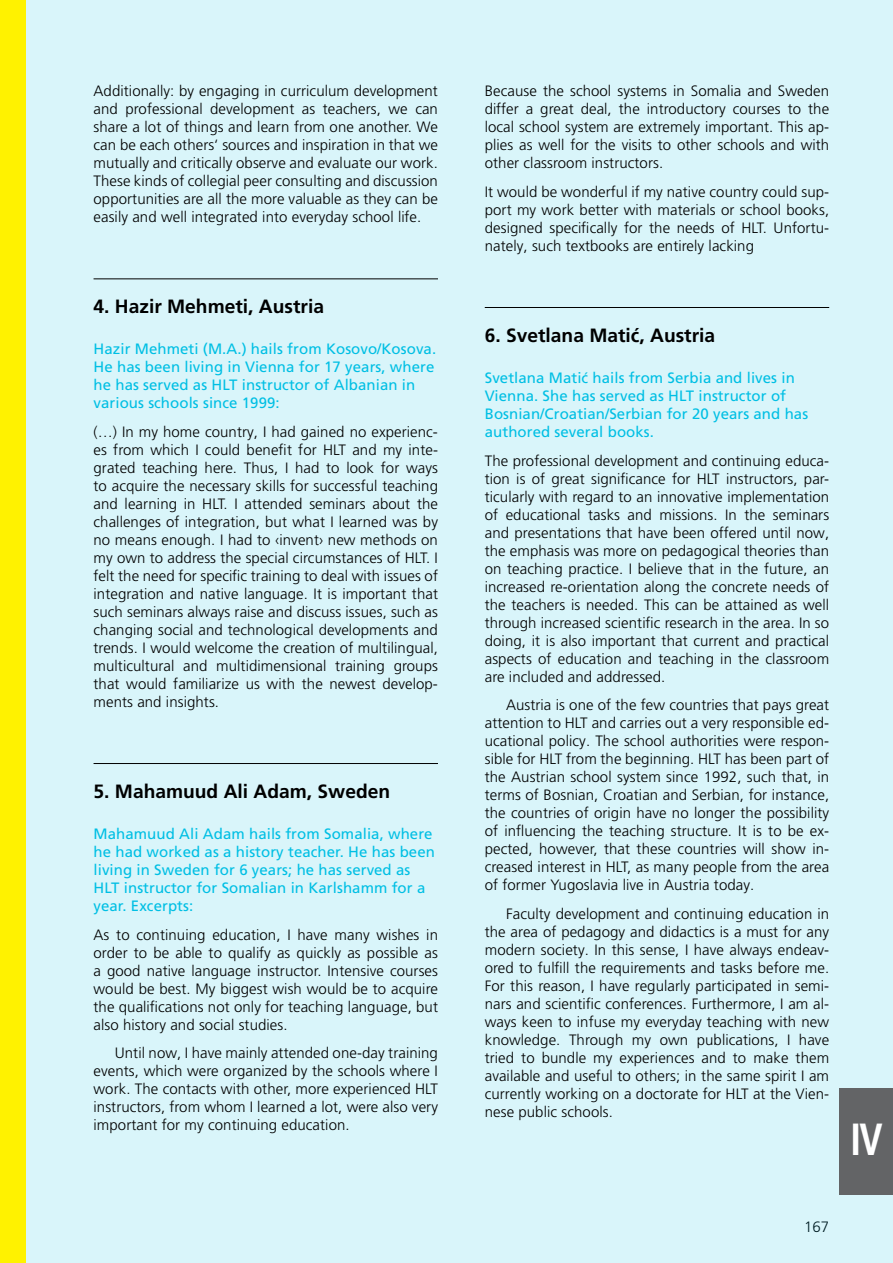
<style>
.page{position:relative;width:893px;height:1263px;background:#d9f5fa}
.page>*{position:absolute;margin:0;border:0;box-sizing:border-box;transform-origin:0 0}
.t1{font:700 condensed 45px "Frutiger";color:#fff;scale:.9 1}
.t2{font:700 19.2px "Frutiger LT Pro";color:#000}
.t3{font:300 15px/18px "Frutiger LT Pro";letter-spacing:.005em;color:#000;text-align:justify}
.t4{font:15px/18px "Frutiger LT Pro";letter-spacing:.005em;color:#00bfe4}
</style>
<div class="page">
<div style="left:840px;top:1089px;width:53px;height:106px;background:#636466"></div>
<hr style="left:485px;top:307px;width:344px;height:1px;background:#000">
<hr style="left:94px;top:278px;width:344px;height:1px;background:#000">
<hr style="left:94px;top:763px;width:344px;height:1px;background:#000">
<div style="left:0;top:0;width:26px;height:1263px;background:#fff200"></div>
<p class="t3" style="left:94px;top:82px;width:346px">Additionally: by engaging in curriculum development and professional development as teachers, we can share a lot of things and learn from one another. We can be each others‘ sources and inspiration in that we mutually and critically observe and evaluate our work.<br>These kinds of collegial peer consulting and discussion opportunities are all the more valuable as they can be easily and well integrated into everyday school life.</p>
<p class="t2" style="left:94px;top:295px;width:232px">4. Hazir Mehmeti, Austria</p>
<p class="t4" style="left:94px;top:340px;width:344px">Hazir Mehmeti (M.A.) hails from Kosovo/Kosova.<br>He has been living in Vienna for 17 years, where he has served as HLT instructor of Albanian in various schools since 1999:</p>
<p class="t3" style="left:94px;top:423px;width:346px">(…) In my home country, I had gained no experienc&shy;es from which I could benefit for HLT and my inte&shy;grated teaching here. Thus, I had to look for ways to acquire the necessary skills for successful teaching and learning in HLT. I attended seminars about the challenges of integration, but what I learned was by no means enough. I had to ‹invent› new methods on my own to address the special circumstances of HLT. I felt the need for specific training to deal with issues of integration and native language. It is important that such seminars always raise and discuss issues, such as changing social and technological developments and trends. I would welcome the creation of multilingual, multicultural and multidimensional training groups that would familiarize us with the newest develop&shy;ments and insights.</p>
<p class="t2" style="left:94px;top:780px;width:298px">5. Mahamuud Ali Adam, Sweden</p>
<p class="t4" style="left:94px;top:825px;width:343px">Mahamuud Ali Adam hails from Somalia, where he had worked as a history teacher. He has been living in Sweden for 6 years; he has served as HLT instructor for Somalian in Karlshamm for a year. Excerpts:</p>
<p class="t3" style="left:94px;top:925px;width:346px">As to continuing education, I have many wishes in order to be able to qualify as quickly as possible as a good native language instructor. Intensive courses would be best. My biggest wish would be to acquire the qualifications not only for teaching language, but also history and social studies.</p>
<p class="t3" style="left:94px;top:1044px;width:346px;text-indent:21px">Until now, I have mainly attended one-day training events, which were organized by the schools where I work. The contacts with other, more experienced HLT instructors, from whom I learned a lot, were also very important for my continuing education.</p>
<p class="t3" style="left:485px;top:82px;width:346px">Because the school systems in Somalia and Sweden differ a great deal, the introductory courses to the local school system are extremely important. This ap&shy;plies as well for the visits to other schools and with other classroom instructors.</p>
<p class="t3" style="left:485px;top:183px;width:346px">It would be wonderful if my native country could sup&shy;port my work better with materials or school books, designed specifically for the needs of HLT. Unfortu&shy;nately, such textbooks are entirely lacking</p>
<p class="t2" style="left:485px;top:324px;width:232px">6. Svetlana Matić, Austria</p>
<p class="t4" style="left:485px;top:369px;width:325px">Svetlana Matić hails from Serbia and lives in Vienna. She has served as HLT instructor of Bosnian/Croatian/Serbian for 20 years and has authored several books.</p>
<p class="t3" style="left:485px;top:451px;width:346px">The professional development and continuing educa&shy;tion is of great significance for HLT instructors, par&shy;ticularly with regard to an innovative implementation of educational tasks and missions. In the seminars and presentations that have been offered until now, the emphasis was more on pedagogical theories than on teaching practice. I believe that in the future, an increased re-orientation along the concrete needs of the teachers is needed. This can be attained as well through increased scientific research in the area. In so doing, it is also important that current and practical aspects of education and teaching in the classroom are included and addressed.</p>
<p class="t3" style="left:485px;top:696px;width:346px;text-indent:21px">Austria is one of the few countries that pays great attention to HLT and carries out a very responsible ed&shy;ucational policy. The school authorities were respon&shy;sible for HLT from the beginning. HLT has been part of the Austrian school system since 1992, such that, in terms of Bosnian, Croatian and Serbian, for instance, the countries of origin have no longer the possibility of influencing the teaching structure. It is to be ex&shy;pected, however, that these countries will show in&shy;creased interest in HLT, as many people from the area of former Yugoslavia live in Austria today.</p>
<p class="t3" style="left:485px;top:905px;width:346px;text-indent:21px">Faculty development and continuing education in the area of pedagogy and didactics is a must for any modern society. In this sense, I have always endeav&shy;ored to fulfill the requirements and tasks before me.<br>For this reason, I have regularly participated in semi&shy;nars and scientific conferences. Furthermore, I am al&shy;ways keen to infuse my everyday teaching with new knowledge. Through my own publications, I have tried to bundle my experiences and to make them available and useful to others; in the same spirit I am currently working on a doctorate for HLT at the Vien&shy;nese public schools.</p>
<h1 class="t1" style="left:850px;top:1113px;width:38px">IV</h1>
<p class="t3" style="left:804px;top:1217px;width:27px">167</p>
</div>
